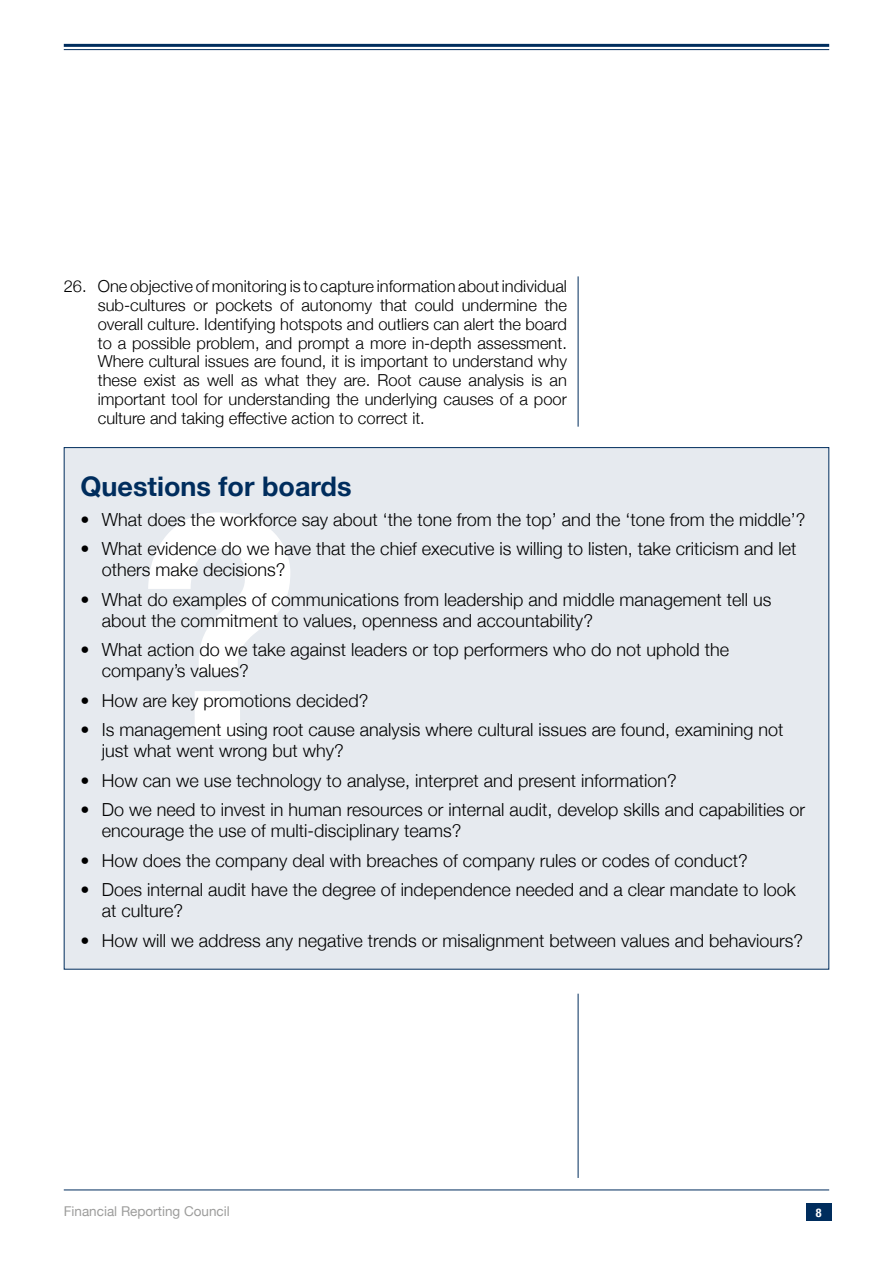
<style>
.page{position:relative;width:893px;height:1263px;background:#fff}
.page>*{position:absolute;margin:0;border:0;box-sizing:border-box;transform-origin:0 0}
.t1{font:700 27px "Helvetica Neue";color:#002d5d}
.t2{font:300 18px/21px "Helvetica Neue";color:#000}
.t3{font:300 16.5px/18.8px "Helvetica Neue";color:#000;text-align:justify}
.t4{font:13.5px "Helvetica Neue";color:#9d9d9c}
.t5{font:700 condensed 12px "Helvetica Neue";color:#fff}
</style>
<div class="page">
<hr style="left:64px;top:44px;width:765px;height:3px;background:#002d5d">
<hr style="left:64px;top:49px;width:765px;height:1px;background:#002d5d">
<hr style="left:64px;top:1189px;width:765px;height:1px;background:#002d5d">
<hr style="left:578px;top:994px;width:1px;height:184px;background:#002d5d">
<div style="left:806px;top:1203px;width:25px;height:18px;background:#002d5d"></div>
<div style="left:64px;top:447px;width:765px;height:522px;background:#e6eaef"></div>
<svg style="left:148px;top:512px;width:142px;height:227px"></svg>
<hr style="left:578px;top:276px;width:1px;height:151px;background:#002d5d">
<p class="t3" style="left:98px;top:276px;width:471px;text-indent:-34px">26. One objective of monitoring is to capture information about individual sub-cultures or pockets of autonomy that could undermine the overall culture. Identifying hotspots and outliers can alert the board to a possible problem, and prompt a more in-depth assessment.<br>Where cultural issues are found, it is important to understand why these exist as well as what they are. Root cause analysis is an important tool for understanding the underlying causes of a poor culture and taking effective action to correct it.</p>
<h1 class="t1" style="left:81px;top:465px;width:272px">Questions for boards</h1>
<p class="t2" style="left:81px;top:507px;width:726px">• What does the workforce say about ‘the tone from the top’ and the ‘tone from the middle’?</p>
<p class="t2" style="left:102px;top:537px;width:696px;text-indent:-21px">• What evidence do we have that the chief executive is willing to listen, take criticism and let others make decisions?</p>
<p class="t2" style="left:102px;top:587px;width:671px;text-indent:-21px">• What do examples of communications from leadership and middle management tell us about the commitment to values, openness and accountability?</p>
<p class="t2" style="left:102px;top:638px;width:629px;text-indent:-21px">• What action do we take against leaders or top performers who do not uphold the company’s values?</p>
<p class="t2" style="left:81px;top:688px;width:289px">• How are key promotions decided?</p>
<p class="t2" style="left:102px;top:718px;width:683px;text-indent:-21px">• Is management using root cause analysis where cultural issues are found, examining not just what went wrong but why?</p>
<p class="t2" style="left:81px;top:768px;width:598px">• How can we use technology to analyse, interpret and present information?</p>
<p class="t2" style="left:102px;top:798px;width:705px;text-indent:-21px">• Do we need to invest in human resources or internal audit, develop skills and capabilities or encourage the use of multi-disciplinary teams?</p>
<p class="t2" style="left:81px;top:848px;width:669px">• How does the company deal with breaches of company rules or codes of conduct?</p>
<p class="t2" style="left:102px;top:878px;width:695px;text-indent:-21px">• Does internal audit have the degree of independence needed and a clear mandate to look at culture?</p>
<p class="t2" style="left:81px;top:929px;width:724px">• How will we address any negative trends or misalignment between values and behaviours?</p>
<p class="t4" style="left:64px;top:1202px;width:168px">Financial Reporting Council</p>
<p class="t5" style="left:816px;top:1202px;width:7px">8</p>
</div>
